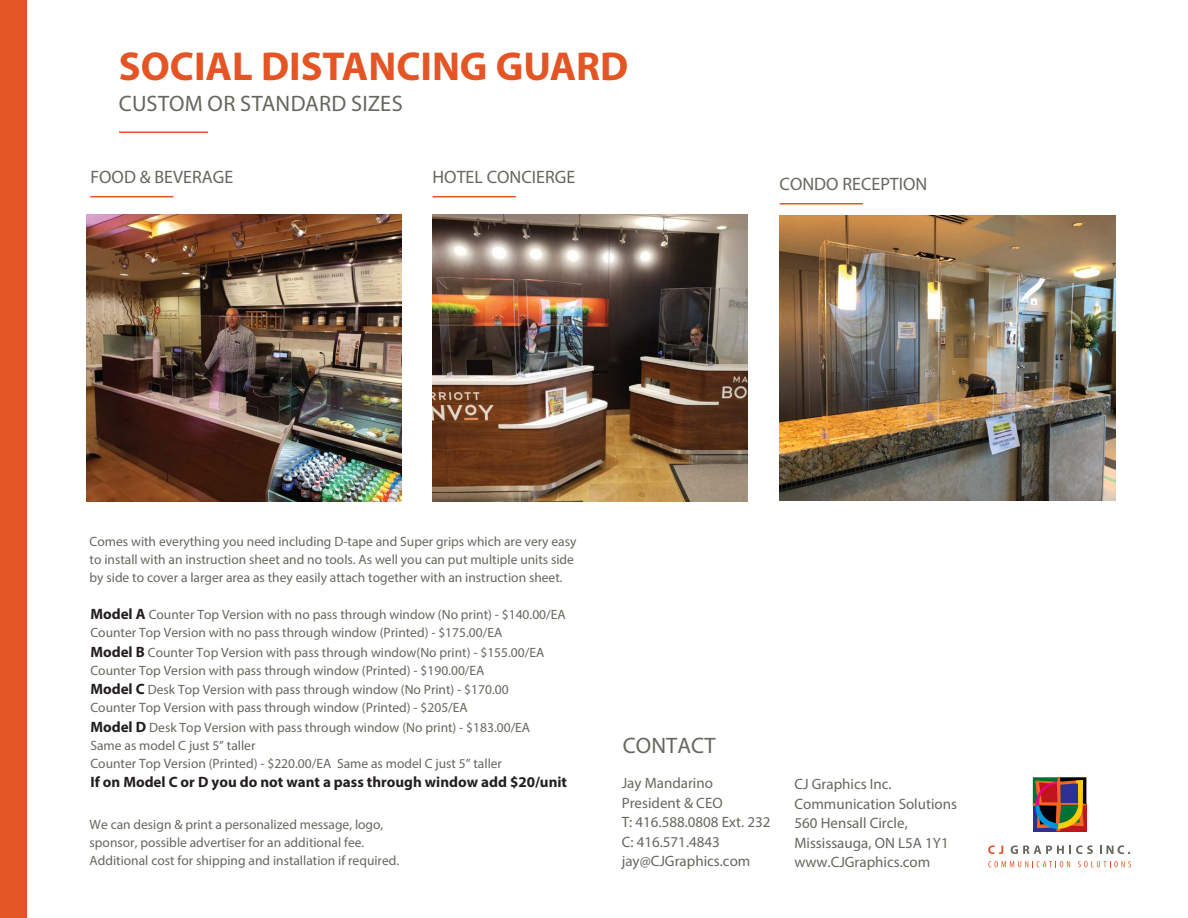
<style>
.page{position:relative;width:1188px;height:918px;background:#fff}
.page>*{position:absolute;margin:0;border:0;box-sizing:border-box;transform-origin:0 0}
.t1{font:700 40.5px "Myriad Pro";color:#e45525}
.t2{font:22.35px "Myriad Pro";letter-spacing:.005em;color:#66675d}
.t3{font:18px "Myriad Pro";color:#66675d}
.t4{font:15px/19.5px "Myriad Pro";color:#66675d}
.t5{font:700 15px "Myriad Pro";color:#231f20}
.t6{font:13.5px/18px "Myriad Pro";color:#66675d}
.s1{font-weight:700;font-size:15px;color:#231f20}
</style>
<div class="page">
<img style="left:780px;top:216px;width:336px;height:284px">
<hr style="left:433px;top:196px;width:83px;height:1px;background:#e45525">
<hr style="left:780px;top:203px;width:83px;height:2px;background:#e45525">
<div style="left:0;top:0;width:26px;height:918px;background:#e45525"></div>
<hr style="left:119px;top:131px;width:89px;height:2px;background:#e45525">
<svg style="left:1033px;top:777px;width:53px;height:54px"></svg>
<svg style="left:988px;top:845px;width:15px;height:9px"></svg>
<svg style="left:1011px;top:845px;width:82px;height:9px"></svg>
<svg style="left:988px;top:861px;width:82px;height:6px"></svg>
<svg style="left:1078px;top:861px;width:53px;height:6px"></svg>
<svg style="left:1100px;top:845px;width:30px;height:9px"></svg>
<hr style="left:90px;top:196px;width:83px;height:1px;background:#e45525">
<img style="left:87px;top:214px;width:315px;height:287px">
<img style="left:433px;top:214px;width:314px;height:287px">
<h1 class="t1" style="left:119px;top:40px;width:511px">SOCIAL DISTANCING GUARD</h1>
<h2 class="t2" style="left:119px;top:90px;width:285px">CUSTOM OR STANDARD SIZES</h2>
<h3 class="t3" style="left:90px;top:165px;width:144px">FOOD &amp; BEVERAGE</h3>
<h3 class="t3" style="left:433px;top:165px;width:144px">HOTEL CONCIERGE</h3>
<h3 class="t3" style="left:780px;top:173px;width:149px">CONDO RECEPTION</h3>
<p class="t6" style="left:90px;top:532px;width:488px">Comes with everything you need including D-tape and Super grips which are very easy to install with an instruction sheet and no tools. As well you can put multiple units side by side to cover a larger area as they easily attach together with an instruction sheet.</p>
<p class="t6" style="left:90px;top:606px;width:477px"><span class="s1">Model A</span> Counter Top Version with no pass through window (No print) - $140.00/EA<br>Counter Top Version with no pass through window (Printed) - $175.00/EA</p>
<p class="t6" style="left:90px;top:643px;width:455px"><span class="s1">Model B</span> Counter Top Version with pass through window(No print) - $155.00/EA<br>Counter Top Version with pass through window (Printed) - $190.00/EA</p>
<p class="t6" style="left:90px;top:681px;width:420px"><span class="s1">Model C</span> Desk Top Version with pass through window (No Print) - $170.00<br>Counter Top Version with pass through window (Printed) - $205/EA</p>
<p class="t6" style="left:90px;top:718px;width:441px"><span class="s1">Model D</span> Desk Top Version with pass through window (No print) - $183.00/EA<br>Same as model C just 5” taller<br>Counter Top Version (Printed) - $220.00/EA Same as model C just 5” taller</p>
<p class="t5" style="left:90px;top:772px;width:478px">If on Model C or D you do not want a pass through window add $20/unit</p>
<p class="t4" style="left:622px;top:773px;width:150px">Jay Mandarino<br>President &amp; CEO<br>T: 416.588.0808 Ext. 232<br>C: 416.571.4843 jay@CJGraphics.com</p>
<h2 class="t2" style="left:623px;top:732px;width:94px">CONTACT</h2>
<p class="t6" style="left:90px;top:816px;width:311px">We can design &amp; print a personalized message, logo, sponsor, possible advertiser for an additional fee.<br>Additional cost for shipping and installation if required.</p>
<p class="t4" style="left:794px;top:774px;width:164px">CJ Graphics Inc.<br>Communication Solutions<br>560 Hensall Circle,<br>Mississauga, ON L5A 1Y1 www.CJGraphics.com</p>
</div>
